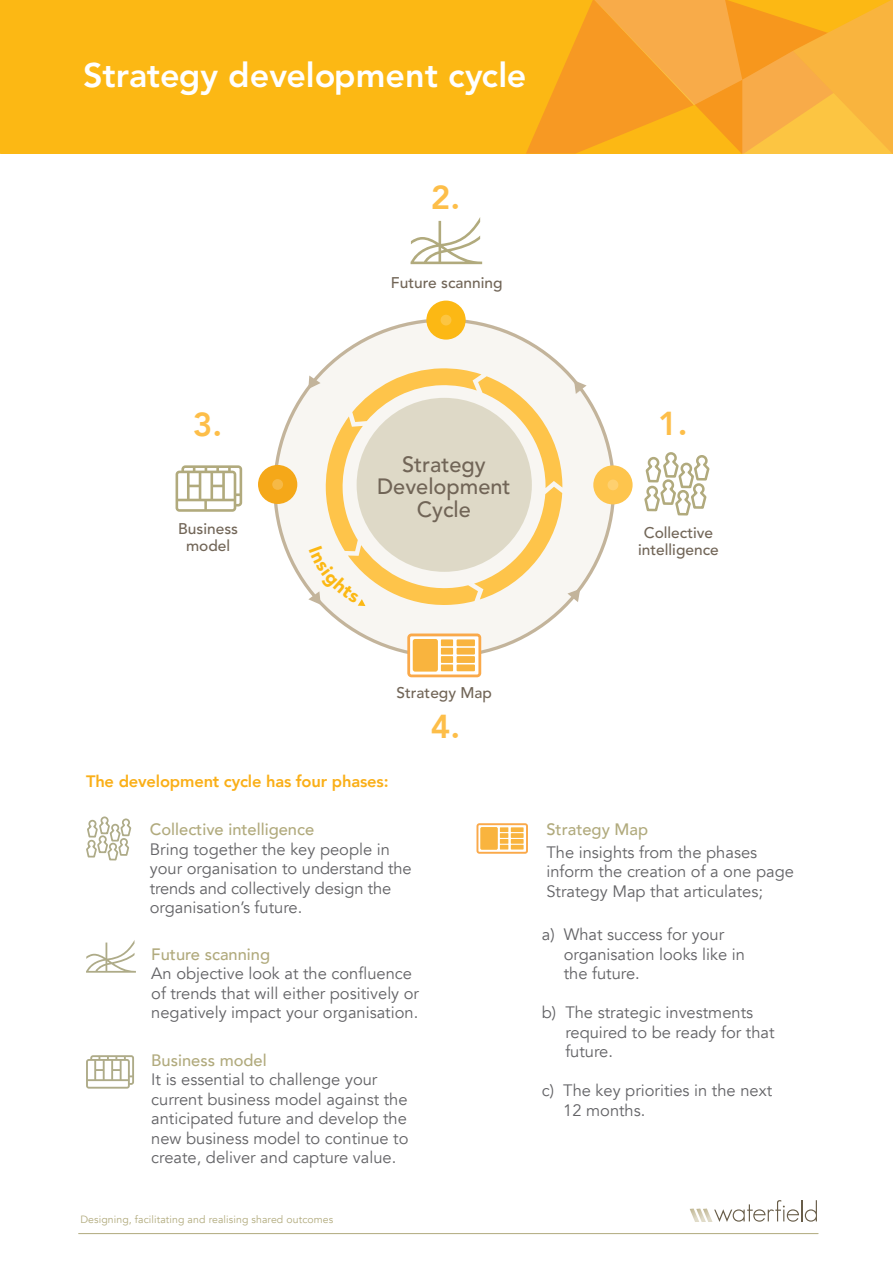
<style>
.page{position:relative;width:893px;height:1263px;background:#fff}
.page>*{position:absolute;margin:0;border:0;box-sizing:border-box;transform-origin:0 0}
.t1{font:800 33.9px "Avenir";color:#fff}
.t2{font:800 33.15px "Avenir";color:#fdbe49}
.t3{font:500 21.9px/22.5px "Avenir";color:#716557;text-align:center}
.t4{font:16.5px/19.5px "Avenir";color:#636366}
.t5{font:800 16.5px "Avenir";letter-spacing:-.01em;color:#faaf18}
.t6{font:500 15.3px/17.2px "Avenir";color:#716557;text-align:center}
.t7{font:10.5px "Avenir";letter-spacing:.01em;color:#b1aa7d}
.s1{font-weight:500;color:#b1aa7d}
</style>
<div class="page">
<svg style="left:260px;top:305px;width:365px;height:366px"></svg>
<div style="left:593px;top:465px;width:40px;height:39px;background:#fec54d;border-radius:50%"></div>
<div style="left:607px;top:479px;width:11px;height:11px;background:#fed06f;border-radius:50%"></div>
<div style="left:426px;top:301px;width:40px;height:39px;background:#fcb814;border-radius:50%"></div>
<div style="left:441px;top:315px;width:10px;height:10px;background:#fcc542;border-radius:50%"></div>
<div style="left:258px;top:465px;width:39px;height:39px;background:#f5a819;border-radius:50%"></div>
<div style="left:272px;top:479px;width:11px;height:11px;background:#f6b946;border-radius:50%"></div>
<svg style="left:407px;top:633px;width:74px;height:44px"></svg>
<div style="left:413px;top:639px;width:25px;height:33px;background:#f9b43e;border-radius:2px"></div>
<div style="left:441px;top:664px;width:12px;height:7px;background:#f9b43e"></div>
<div style="left:441px;top:656px;width:12px;height:7px;background:#f9b43e"></div>
<div style="left:441px;top:648px;width:12px;height:7px;background:#f9b43e"></div>
<div style="left:441px;top:639px;width:12px;height:7px;background:#f9b43e"></div>
<div style="left:457px;top:664px;width:18px;height:7px;background:#f9b43e"></div>
<div style="left:457px;top:656px;width:18px;height:7px;background:#f9b43e"></div>
<div style="left:457px;top:648px;width:18px;height:7px;background:#f9b43e"></div>
<div style="left:457px;top:639px;width:18px;height:7px;background:#f9b43e"></div>
<svg style="left:411px;top:217px;width:71px;height:47px"></svg>
<svg style="left:644px;top:452px;width:66px;height:64px"></svg>
<svg style="left:176px;top:465px;width:66px;height:47px"></svg>
<div style="left:0;top:0;width:893px;height:154px;background:#fcb814"></div>
<svg style="left:526px;top:0;width:367px;height:154px"></svg>
<svg style="left:86px;top:816px;width:46px;height:45px"></svg>
<svg style="left:86px;top:940px;width:50px;height:33px"></svg>
<svg style="left:86px;top:1055px;width:48px;height:34px"></svg>
<svg style="left:476px;top:823px;width:52px;height:31px"></svg>
<div style="left:500px;top:839px;width:8px;height:5px;background:#f9b43e"></div>
<div style="left:500px;top:833px;width:8px;height:5px;background:#f9b43e"></div>
<div style="left:500px;top:827px;width:8px;height:5px;background:#f9b43e"></div>
<hr style="left:511px;top:845px;width:13px;height:4px;background:#f9b43e">
<div style="left:511px;top:839px;width:13px;height:5px;background:#f9b43e"></div>
<div style="left:511px;top:833px;width:13px;height:5px;background:#f9b43e"></div>
<div style="left:511px;top:827px;width:13px;height:5px;background:#f9b43e"></div>
<svg style="left:690px;top:1200px;width:109px;height:22px"></svg>
<hr style="left:801px;top:1200px;width:2px;height:21px;background:#685d49">
<svg style="left:805px;top:1200px;width:12px;height:21px"></svg>
<hr style="left:79px;top:1233px;width:739px;height:1px;background:#b1aa7d">
<svg style="left:308px;top:368px;width:279px;height:238px"></svg>
<p class="t1" style="left:83px;top:56px;width:445px">Strategy development cycle</p>
<p class="t2" style="left:431px;top:172px;width:31px">2.</p>
<p class="t2" style="left:193px;top:399px;width:31px">3.</p>
<p class="t6" style="left:178px;top:521px;width:61px">Business model</p>
<p class="t6" style="left:391px;top:274px;width:113px">Future scanning</p>
<p class="t3" style="left:377px;top:453px;width:135px">Strategy<br>Development<br>Cycle</p>
<p class="t2" style="left:658px;top:398px;width:31px">1.</p>
<p class="t6" style="left:638px;top:524px;width:82px">Collective intelligence</p>
<p class="t6" style="left:397px;top:685px;width:97px">Strategy Map</p>
<p class="t2" style="left:431px;top:701px;width:31px">4.</p>
<p class="t5" style="left:86px;top:768px;width:304px">The development cycle has four phases:</p>
<p class="t4" style="left:150px;top:820px;width:263px"><span class="s1">Collective intelligence<br></span>Bring together the key people in your organisation to understand the trends and collectively design the organisation’s future.</p>
<p class="t4" style="left:151px;top:944px;width:269px"><span class="s1">Future scanning<br></span>An objective look at the confluence of trends that will either positively or negatively impact your organisation.</p>
<p class="t4" style="left:151px;top:1051px;width:259px"><span class="s1">Business model<br></span>It is essential to challenge your current business model against the anticipated future and develop the new business model to continue to create, deliver and capture value.</p>
<p class="t7" style="left:80px;top:1213px;width:254px">Designing, facilitating and realising shared outcomes</p>
<p class="t4" style="left:546px;top:819px;width:212px;line-height:22.5px"><span class="s1">Strategy Map<br></span>The insights from the phases</p>
<p class="t4" style="left:546px;top:862px;width:249px">inform the creation of a one page<br>Strategy Map that articulates;</p>
<p class="t4" style="left:564px;top:925px;width:183px;text-indent:-22px">a) What success for your organisation looks like in the future.</p>
<p class="t4" style="left:565px;top:1003px;width:211px;text-indent:-24px">b) The strategic investments required to be ready for that future.</p>
<p class="t4" style="left:563px;top:1081px;width:210px;text-indent:-21px">c) The key priorities in the next<br>12 months.</p>
</div>
